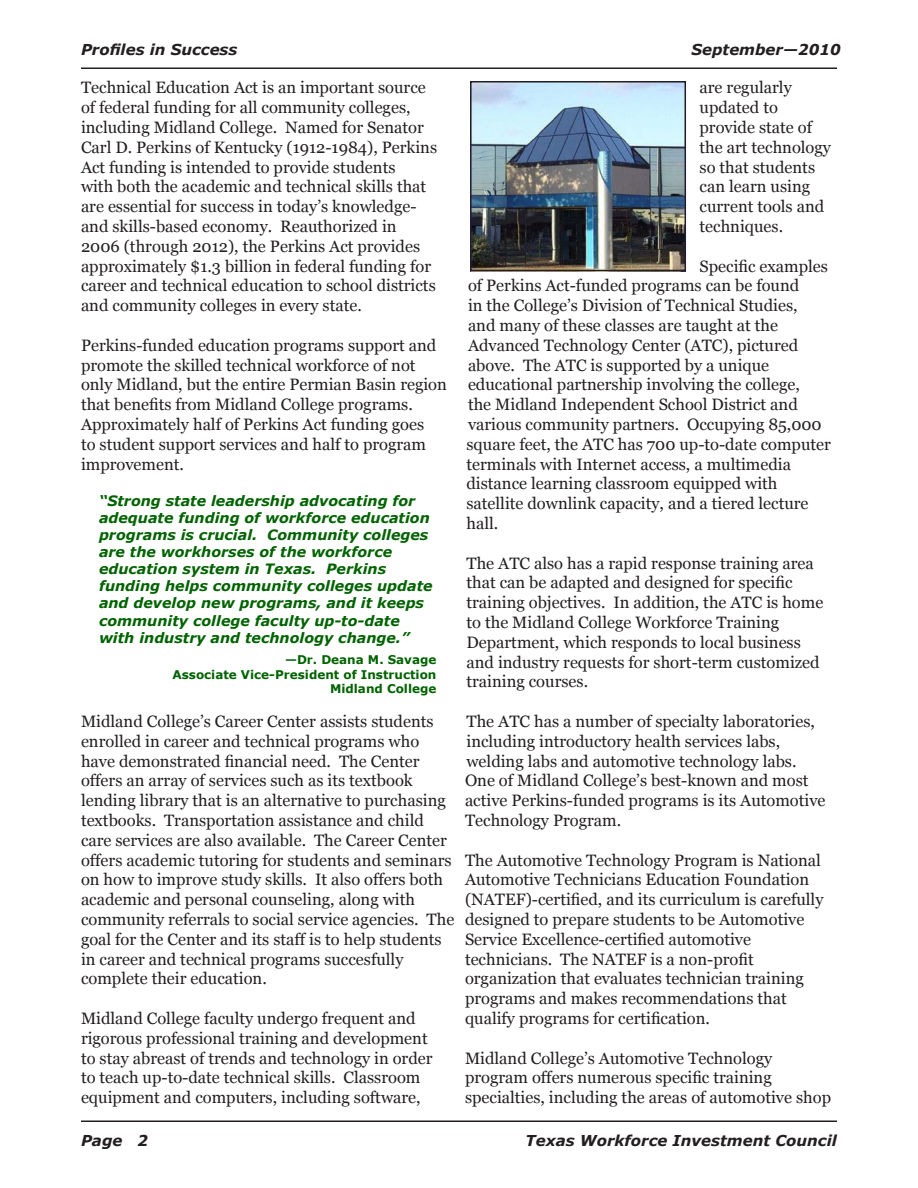
<style>
.page{position:relative;width:918px;height:1188px;background:#fff}
.page>*{position:absolute;margin:0;border:0;box-sizing:border-box;transform-origin:0 0}
.t1{font:16.5px/19.8px "Georgia";color:#231f20}
.Folio{font:italic 700 15px "Verdana";color:#231f20}
.t2{font:italic 700 14.25px/17.1px "Verdana";color:#006300}
.t3{font:700 12px "Verdana";color:#006300}
</style>
<div class="page">
<hr style="left:81px;top:68px;width:756px;height:1px;background:#231f20">
<hr style="left:81px;top:1120px;width:756px;height:2px;background:#231f20">
<img style="left:473px;top:84px;width:210px;height:184px">
<div style="left:470px;top:81px;width:216px;height:190px;border:2px solid #231f20"></div>
<p class="Folio" style="left:81px;top:40px;width:158px">Profiles in Success</p>
<p class="Folio" style="left:691px;top:40px;width:151px">September—2010</p>
<p class="t1" style="left:81px;top:78px;width:358px">Technical Education Act is an important source of federal funding for all community colleges, including Midland College. Named for Senator Carl D. Perkins of Kentucky (1912-1984), Perkins Act funding is intended to provide students<br>with both the academic and technical skills that are essential for success in today’s knowledge&shy;and skills-based economy. Reauthorized in 2006 (through 2012), the Perkins Act provides approximately $1.3 billion in federal funding for career and technical education to school districts and community colleges in every state.</p>
<p class="t1" style="left:81px;top:335px;width:367px">Perkins-funded education programs support and promote the skilled technical workforce of not only Midland, but the entire Permian Basin region that benefits from Midland College programs.<br>Approximately half of Perkins Act funding goes<br>to student support services and half to program improvement.</p>
<p class="t2" style="left:99px;top:492px;width:335px">“Strong state leadership advocating for adequate funding of workforce education programs is crucial. Community colleges are the workhorses of the workforce education system in Texas. Perkins funding helps community colleges update and develop new programs, and it keeps community college faculty up-to-date with industry and technology change.”</p>
<p class="t3" style="left:285px;top:652px;width:153px">—Dr. Deana M. Savage</p>
<p class="t3" style="left:172px;top:667px;width:266px">Associate Vice-President of Instruction</p>
<p class="t3" style="left:330px;top:681px;width:108px">Midland College</p>
<p class="t1" style="left:81px;top:711px;width:375px">Midland College’s Career Center assists students enrolled in career and technical programs who have demonstrated financial need. The Center offers an array of services such as its textbook lending library that is an alternative to purchasing textbooks. Transportation assistance and child care services are also available. The Career Center offers academic tutoring for students and seminars on how to improve study skills. It also offers both academic and personal counseling, along with community referrals to social service agencies. The goal for the Center and its staff is to help students in career and technical programs succesfully complete their education.</p>
<p class="t1" style="left:81px;top:1008px;width:353px">Midland College faculty undergo frequent and rigorous professional training and development to stay abreast of trends and technology in order to teach up-to-date technical skills. Classroom equipment and computers, including software,</p>
<p class="t1" style="left:700px;top:78px;width:133px">are regularly updated to provide state of the art technology so that students can learn using current tools and techniques.</p>
<p class="t1" style="left:466px;top:256px;width:366px;text-indent:233px">Specific examples of Perkins Act-funded programs can be found<br>in the College’s Division of Technical Studies,<br>and many of these classes are taught at the Advanced Technology Center (ATC), pictured above. The ATC is supported by a unique educational partnership involving the college,<br>the Midland Independent School District and various community partners. Occupying 85,000 square feet, the ATC has 700 up-to-date computer terminals with Internet access, a multimedia distance learning classroom equipped with satellite downlink capacity, and a tiered lecture hall.</p>
<p class="t1" style="left:466px;top:553px;width:358px">The ATC also has a rapid response training area that can be adapted and designed for specific training objectives. In addition, the ATC is home to the Midland College Workforce Training Department, which responds to local business and industry requests for short-term customized training courses.</p>
<p class="t1" style="left:465px;top:711px;width:362px">The ATC has a number of specialty laboratories, including introductory health services labs, welding labs and automotive technology labs.<br>One of Midland College’s best-known and most active Perkins-funded programs is its Automotive Technology Program.</p>
<p class="t1" style="left:465px;top:850px;width:360px">The Automotive Technology Program is National Automotive Technicians Education Foundation (NATEF)-certified, and its curriculum is carefully designed to prepare students to be Automotive Service Excellence-certified automotive technicians. The NATEF is a non-profit organization that evaluates technician training programs and makes recommendations that qualify programs for certification.</p>
<p class="t1" style="left:465px;top:1048px;width:368px">Midland College’s Automotive Technology program offers numerous specific training specialties, including the areas of automotive shop</p>
<p class="Folio" style="left:81px;top:1131px;width:69px">Page 2</p>
<p class="Folio" style="left:526px;top:1131px;width:313px">Texas Workforce Investment Council</p>
</div>
